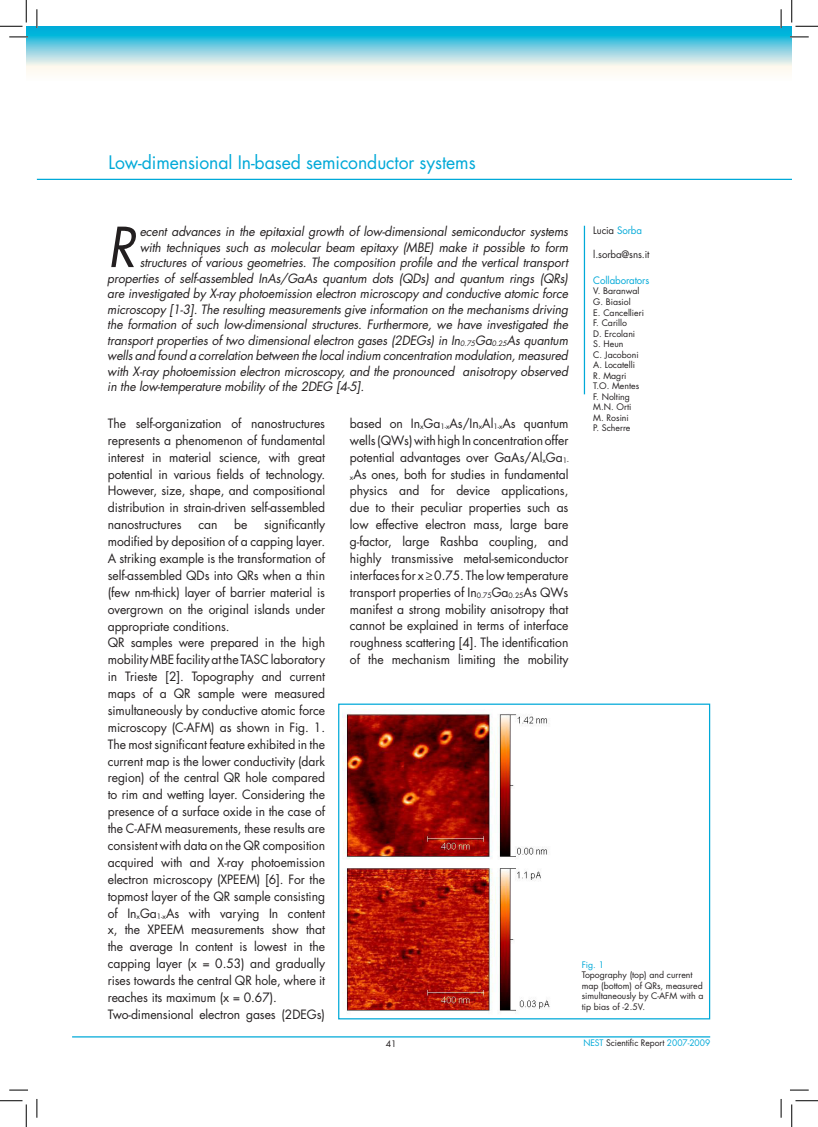
<style>
.page{position:relative;width:818px;height:1127px;background:#fff}
.page>*{position:absolute;margin:0;border:0;box-sizing:border-box;transform-origin:0 0}
.t1{font:italic 53.62px "Futura Std";color:#231f20}
.t2{font:18.12px "Futura Std";letter-spacing:-.005em;color:#00a9d8}
.t3{font:12.5px/16.9px "Futura Std";letter-spacing:-.005em;color:#231f20;text-align:justify}
.t4{font:italic 12.5px "Futura Std";letter-spacing:-.01em;color:#231f20}
.t5{font:10px "Futura Std";letter-spacing:-.01em;color:#231f20}
.t6{font:10px "Futura Std";letter-spacing:-.01em;color:#00a9d8}
.t7{font:8.75px/10.5px "Futura Std";color:#231f20}
.t8{font:8.75px "Futura Std";color:#00a9d8}
.s1{color:#00a9d8}
</style>
<div class="page">
<hr style="left:72px;top:1035px;width:638px;height:2px;background:#00a9d8">
<svg style="left:26px;top:26px;width:766px;height:47px;background:#81d3e3"></svg>
<hr style="left:37px;top:179px;width:755px;height:1px;background:#00a9d8">
<div style="left:338px;top:703px;width:372px;height:316px;border:1px solid #00a9d8"></div>
<hr style="left:584px;top:226px;width:1px;height:168px;background:#00a9d8">
<img style="left:342px;top:709px;width:208px;height:302px">
<svg style="left:9px;top:36px;width:19px;height:2px"></svg>
<svg style="left:790px;top:36px;width:19px;height:2px"></svg>
<svg style="left:9px;top:1089px;width:19px;height:1px"></svg>
<svg style="left:790px;top:1089px;width:19px;height:1px"></svg>
<svg style="left:36px;top:9px;width:2px;height:19px"></svg>
<svg style="left:36px;top:1099px;width:2px;height:18px"></svg>
<svg style="left:780px;top:9px;width:2px;height:19px"></svg>
<svg style="left:780px;top:1099px;width:2px;height:18px"></svg>
<svg style="left:0;top:0;width:27px;height:27px"></svg>
<svg style="left:0;top:1100px;width:27px;height:26px"></svg>
<svg style="left:791px;top:0;width:27px;height:27px"></svg>
<svg style="left:791px;top:1100px;width:27px;height:26px"></svg>
<h2 class="t2" style="left:109px;top:150px;width:369px">Low-dimensional In-based semiconductor systems</h2>
<h1 class="t1" style="left:107px;top:213px;width:30px">R</h1>
<p class="t4" style="left:140px;top:223px;width:430px">ecent advances in the epitaxial growth of low-dimensional semiconductor systems</p>
<p class="t4" style="left:140px;top:239px;width:430px">with techniques such as molecular beam epitaxy (MBE) make it possible to form</p>
<p class="t4" style="left:140px;top:254px;width:430px">structures of various geometries. The composition profile and the vertical transport</p>
<p class="t4" style="left:107px;top:270px;width:462px">properties of self-assembled InAs/GaAs quantum dots (QDs) and quantum rings (QRs)</p>
<p class="t4" style="left:107px;top:285px;width:462px">are investigated by X-ray photoemission electron microscopy and conductive atomic force</p>
<p class="t4" style="left:107px;top:301px;width:462px">microscopy [1-3]. The resulting measurements give information on the mechanisms driving</p>
<p class="t4" style="left:107px;top:316px;width:462px">the formation of such low-dimensional structures. Furthermore, we have investigated the</p>
<p class="t4" style="left:107px;top:332px;width:462px">transport properties of two dimensional electron gases (2DEGs) in In<sub>0.75</sub>Ga<sub>0.25</sub>As quantum</p>
<p class="t4" style="left:107px;top:347px;width:462px">wells and found a correlation between the local indium concentration modulation, measured</p>
<p class="t4" style="left:107px;top:363px;width:462px">with X-ray photoemission electron microscopy, and the pronounced anisotropy observed</p>
<p class="t4" style="left:107px;top:378px;width:258px">in the low-temperature mobility of the 2DEG [4-5].</p>
<p class="t3" style="left:108px;top:415px;width:219px">The self-organization of nanostructures represents a phenomenon of fundamental interest in material science, with great potential in various fields of technology.<br>However, size, shape, and compositional distribution in strain-driven self-assembled nanostructures</p>
<p class="t3" style="left:350px;top:415px;width:220px">based on In<sub>x</sub>Ga<sub>1-x</sub>As/In<sub>x</sub>Al<sub>1-x</sub>As quantum wells (QWs) with high In concentration offer potential advantages over GaAs/Al<sub>x</sub>Ga<sub>1- x</sub>As ones, both for studies in fundamental physics and for device applications, due to their peculiar properties such as low effective electron mass, large bare g-factor, large Rashba coupling, and highly transmissive metal-semiconductor interfaces for x ≥ 0.75. The low temperature transport properties of In<sub>0.75</sub>Ga<sub>0.25</sub>As QWs manifest a strong mobility anisotropy that cannot be explained in terms of interface roughness scattering [4]. The identification of the mechanism limiting the mobility</p>
<p class="t3" style="left:108px;top:516px;width:219px;text-align:left;text-indent:156px">significantly modified by deposition of a capping layer.<br>A striking example is the transformation of self-assembled QDs into QRs when a thin (few nm-thick) layer of barrier material is overgrown on the original islands under appropriate conditions.<br>QR samples were prepared in the high mobility MBE facility at the TASC laboratory in Trieste [2]. Topography and current maps of a QR sample were measured simultaneously by conductive atomic force microscopy (C-AFM) as shown in Fig. 1.<br>The most significant feature exhibited in the current map is the lower conductivity (dark region) of the central QR hole compared to rim and wetting layer. Considering the presence of a surface oxide in the case of the C-AFM measurements, these results are consistent with data on the QR composition acquired with and X-ray photoemission electron microscopy (XPEEM) [6]. For the topmost layer of the QR sample consisting of In<sub>x</sub>Ga<sub>1-x</sub>As with varying In content x, the XPEEM measurements show that the average In content is lowest in the capping layer (x = 0.53) and gradually rises towards the central QR hole, where it reaches its maximum (x = 0.67).<br>Two-dimensional electron gases (2DEGs)</p>
<p class="t3" style="left:198px;top:516px;width:21px">can</p>
<p class="t3" style="left:234px;top:516px;width:15px">be</p>
<p class="t7" style="left:386px;top:1038px;width:12px">41</p>
<p class="t5" style="left:593px;top:224px;width:50px">Lucia <span class="s1">Sorba</span></p>
<p class="t5" style="left:593px;top:248px;width:58px">l.sorba@sns.it</p>
<p class="t6" style="left:593px;top:274px;width:58px">Collaborators</p>
<p class="t7" style="left:593px;top:286px;width:52px">V. Baranwal<br>G. Biasiol<br>E. Cancellieri<br>F. Carillo<br>D. Ercolani<br>S. Heun<br>C. Jacoboni<br>A. Locatelli<br>R. Magri<br>T.O. Mentes<br>F. Nolting<br>M.N. Orti<br>M. Rosini<br>P. Scherre</p>
<p class="t8" style="left:582px;top:958px;width:24px">Fig. 1</p>
<p class="t7" style="left:582px;top:969px;width:123px">Topography (top) and current map (bottom) of QRs, measured simultaneously by C-AFM with a tip bias of -2.5V.</p>
<p class="t7" style="left:583px;top:1037px;width:128px"><span class="s1">NEST</span> Scientific Report <span class="s1">2007-2009</span></p>
</div>
